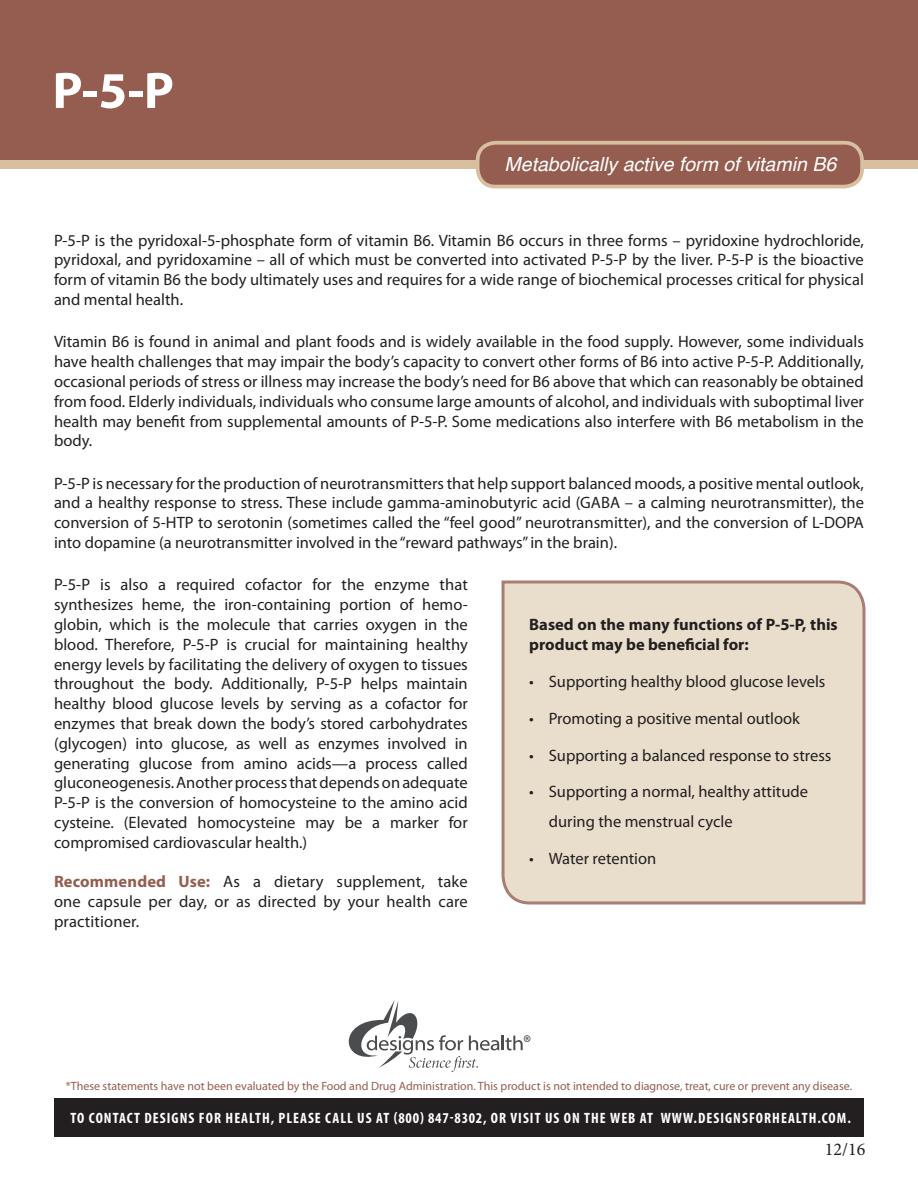
<style>
.page{position:relative;width:918px;height:1188px;background:#fff}
.page>*{position:absolute;margin:0;border:0;box-sizing:border-box;transform-origin:0 0}
.t1{font:700 51.75px "Myriad Pro";color:#fff}
.t2{font:italic 19.5px "Helvetica";color:#fff}
.t3{font:18px "Minion Pro";color:#231f20}
.t4{font:16.5px/19.8px "Myriad Pro";color:#231f20;text-align:justify}
.t5{font:700 16.5px/19.8px "Myriad Pro";color:#231f20}
.t6{font:700 condensed 15px "Myriad Pro";letter-spacing:.07em;color:#fff}
.t7{font:12px "Myriad Pro";color:#945d50}
.s1{font-weight:700;color:#945d50}
</style>
<div class="page">
<div style="left:0;top:0;width:918px;height:160px;background:#945d50"></div>
<div style="left:0;top:160px;width:918px;height:8px;background:#d7bfa0"></div>
<div style="left:478px;top:143px;width:384px;height:44px;background:#945d50;border-radius:18px"></div>
<div style="left:476px;top:141px;width:388px;height:47px;border:4px solid #d7bfa0;border-radius:18px"></div>
<div style="left:54px;top:1098px;width:810px;height:39px;background:#231f20"></div>
<svg style="left:349px;top:1000px;width:181px;height:72px"></svg>
<div style="left:501px;top:580px;width:365px;height:325px;background:#e9ddcc"></div>
<p class="t1" style="left:52px;top:57px;width:123px">P-5-P</p>
<p class="t2" style="left:505px;top:148px;width:333px">Metabolically active form of vitamin B6</p>
<p class="t4" style="left:54px;top:230px;width:812px">P-5-P is the pyridoxal-5-phosphate form of vitamin B6. Vitamin B6 occurs in three forms – pyridoxine hydrochloride, pyridoxal, and pyridoxamine – all of which must be converted into activated P-5-P by the liver. P-5-P is the bioactive form of vitamin B6 the body ultimately uses and requires for a wide range of biochemical processes critical for physical and mental health.</p>
<p class="t4" style="left:54px;top:332px;width:812px">Vitamin B6 is found in animal and plant foods and is widely available in the food supply. However, some individuals have health challenges that may impair the body’s capacity to convert other forms of B6 into active P-5-P. Additionally, occasional periods of stress or illness may increase the body’s need for B6 above that which can reasonably be obtained from food. Elderly individuals, individuals who consume large amounts of alcohol, and individuals with suboptimal liver health may benefit from supplemental amounts of P-5-P. Some medications also interfere with B6 metabolism in the body.</p>
<p class="t4" style="left:54px;top:473px;width:812px">P-5-P is necessary for the production of neurotransmitters that help support balanced moods, a positive mental outlook, and a healthy response to stress. These include gamma-aminobutyric acid (GABA – a calming neurotransmitter), the conversion of 5-HTP to serotonin (sometimes called the “feel good” neurotransmitter), and the conversion of L-DOPA into dopamine (a neurotransmitter involved in the “reward pathways” in the brain).</p>
<p class="t4" style="left:54px;top:575px;width:415px">P-5-P is also a required cofactor for the enzyme that synthesizes heme, the iron-containing portion of hemo&shy;globin, which is the molecule that carries oxygen in the blood. Therefore, P-5-P is crucial for maintaining healthy energy levels by facilitating the delivery of oxygen to tissues throughout the body. Additionally, P-5-P helps maintain healthy blood glucose levels by serving as a cofactor for enzymes that break down the body’s stored carbohydrates (glycogen) into glucose, as well as enzymes involved in generating glucose from amino acids—a process called gluconeogenesis. Another process that depends on adequate P-5-P is the conversion of homocysteine to the amino acid cysteine. (Elevated homocysteine may be a marker for compromised cardiovascular health.)</p>
<p class="t4" style="left:54px;top:872px;width:415px"><span class="s1">Recommended Use:</span> As a dietary supplement, take one capsule per day, or as directed by your health care practitioner.</p>
<p class="t5" style="left:529px;top:614px;width:310px">Based on the many functions of P-5-P, this product may be beneficial for:</p>
<p class="t4" style="left:529px;top:671px;width:298px">• Supporting healthy blood glucose levels</p>
<p class="t4" style="left:529px;top:708px;width:272px">• Promoting a positive mental outlook</p>
<p class="t4" style="left:529px;top:745px;width:304px">• Supporting a balanced response to stress</p>
<p class="t4" style="left:549px;top:777px;width:261px;line-height:30px;text-indent:-20px">• Supporting a normal, healthy attitude during the menstrual cycle</p>
<p class="t4" style="left:529px;top:848px;width:129px">• Water retention</p>
<p class="t7" style="left:66px;top:1078px;width:788px">*These statements have not been evaluated by the Food and Drug Administration. This product is not intended to diagnose, treat, cure or prevent any disease.</p>
<p class="t6" style="left:71px;top:1109px;width:782px">TO CONTACT DESIGNS FOR HEALTH, PLEASE CALL US AT (800) 847-8302, OR VISIT US ON THE WEB AT WWW.DESIGNSFORHEALTH.COM.</p>
<p class="t3" style="left:825px;top:1137px;width:42px">12/16</p>
</div>
